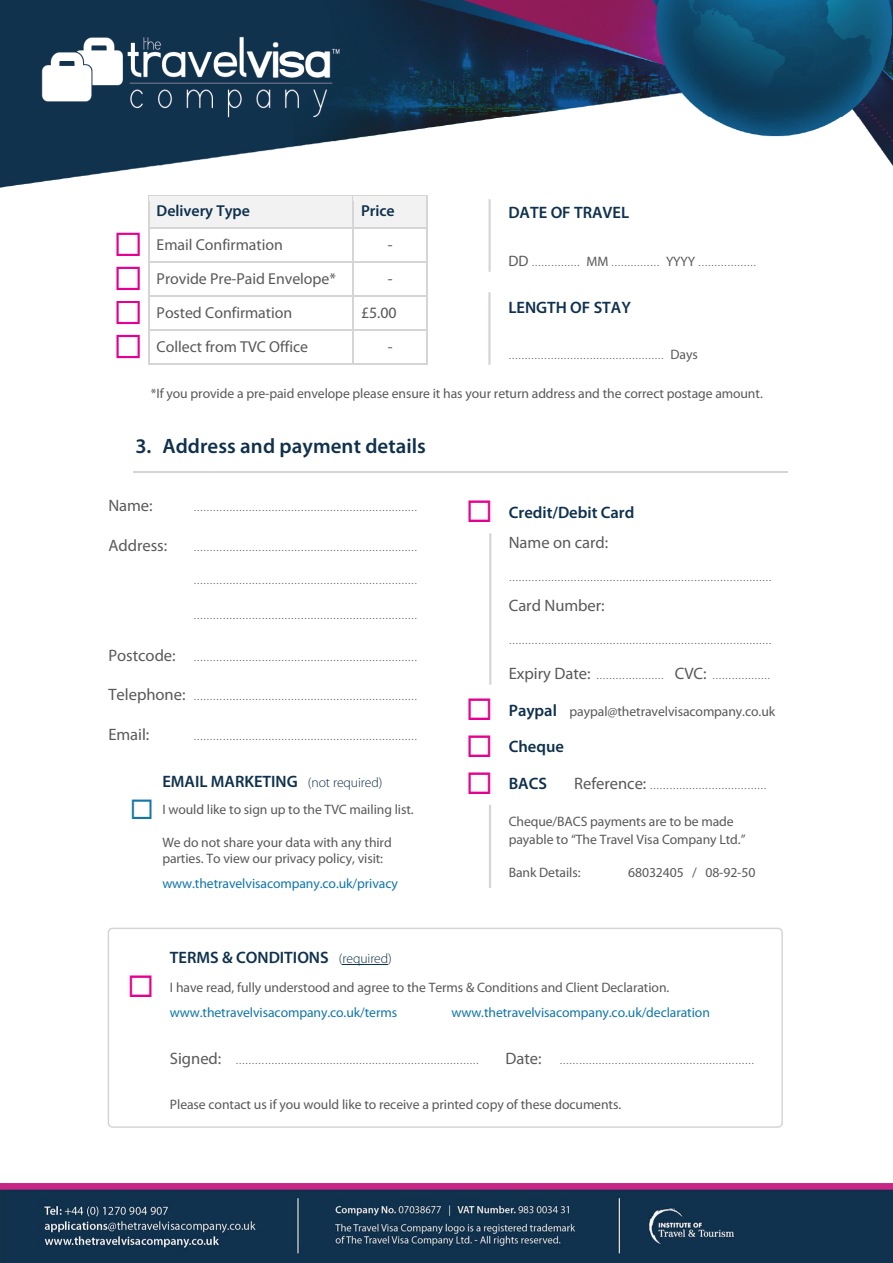
<style>
.page{position:relative;width:893px;height:1263px;background:#fff}
.page>*{position:absolute;margin:0;border:0;box-sizing:border-box;transform-origin:0 0}
.t1{font:600 20.85px "Myriad Pro";letter-spacing:.005em;color:#0f314d}
.t2{font:600 16.5px "Myriad Pro";color:#0f314d}
.t3{font:16.5px "Myriad Pro";color:#595959}
.t4{font:600 16.5px/29.8px "Myriad Pro";color:#0e304d}
.t5{font:15.9px "Myriad Pro";letter-spacing:-.005em;color:#595959}
.t6{font:600 15.9px "Myriad Pro";letter-spacing:-.005em;color:#0f314d}
.t7{font:13.65px/16.2px "Myriad Pro";letter-spacing:-.005em;color:#595959}
.t8{font:13.65px "Myriad Pro";letter-spacing:-.005em;color:#1176aa}
.t9{font:9.75px "Myriad Pro";color:#595959}
.s1{font-size:15.15px}
.s2{font-size:13.65px}
.s3{font-size:16.5px}
.s4{font-weight:300;font-size:13.65px}
.s5{color:#1376a9}
.s6{color:#e60091}
.s7{font-weight:400;color:#595959}
.s8{font-size:9.75px}
.s9{font-weight:600;font-size:16.5px;color:#0e304d}
.s10{color:#1176aa}
</style>
<div class="page">
<img style="left:0;top:0;width:893px;height:188px">
<img style="left:0;top:1183px;width:892px;height:80px">
<hr style="left:133px;top:471px;width:654px;height:2px;background:#d7d5d4">
<div style="left:149px;top:197px;width:203px;height:30px;background:#f2f2f2"></div>
<div style="left:354px;top:197px;width:73px;height:30px;background:#f2f2f2"></div>
<hr style="left:149px;top:195px;width:203px;height:2px;background:#d7d5d4">
<svg style="left:352px;top:195px;width:2px;height:6px"></svg>
<hr style="left:354px;top:195px;width:73px;height:2px;background:#d7d5d4">
<hr style="left:352px;top:201px;width:2px;height:26px;background:#d7d5d4">
<hr style="left:149px;top:227px;width:203px;height:1px;background:#d7d5d4">
<svg style="left:352px;top:227px;width:2px;height:6px"></svg>
<hr style="left:354px;top:227px;width:73px;height:1px;background:#d7d5d4">
<hr style="left:352px;top:233px;width:2px;height:28px;background:#d7d5d4">
<hr style="left:149px;top:261px;width:203px;height:1px;background:#d7d5d4">
<svg style="left:352px;top:261px;width:2px;height:6px"></svg>
<hr style="left:354px;top:261px;width:73px;height:1px;background:#d7d5d4">
<hr style="left:352px;top:267px;width:2px;height:28px;background:#d7d5d4">
<hr style="left:149px;top:295px;width:203px;height:2px;background:#d7d5d4">
<svg style="left:352px;top:295px;width:2px;height:6px"></svg>
<hr style="left:354px;top:295px;width:73px;height:2px;background:#d7d5d4">
<hr style="left:352px;top:301px;width:2px;height:28px;background:#d7d5d4">
<hr style="left:149px;top:329px;width:203px;height:1px;background:#d7d5d4">
<svg style="left:352px;top:329px;width:2px;height:6px"></svg>
<hr style="left:354px;top:329px;width:73px;height:1px;background:#d7d5d4">
<svg style="left:148px;top:195px;width:1px;height:170px"></svg>
<hr style="left:149px;top:363px;width:203px;height:2px;background:#d7d5d4">
<hr style="left:352px;top:335px;width:2px;height:28px;background:#d7d5d4">
<hr style="left:354px;top:363px;width:73px;height:2px;background:#d7d5d4">
<svg style="left:427px;top:195px;width:1px;height:170px"></svg>
<svg style="left:116px;top:233px;width:24px;height:23px"></svg>
<svg style="left:116px;top:267px;width:24px;height:23px"></svg>
<svg style="left:116px;top:301px;width:24px;height:23px"></svg>
<svg style="left:116px;top:335px;width:24px;height:23px"></svg>
<hr style="left:489px;top:533px;width:2px;height:151px;background:#d7d5d4">
<hr style="left:489px;top:805px;width:2px;height:83px;background:#d7d5d4">
<div style="left:108px;top:928px;width:675px;height:200px;border:1px solid #d7d5d4;border-radius:4px"></div>
<hr style="left:342px;top:964px;width:46px;height:1px;background:#0f314d">
<hr style="left:488px;top:199px;width:3px;height:73px;background:#d7d5d4">
<hr style="left:488px;top:292px;width:3px;height:73px;background:#d7d5d4">
<p class="t6" style="left:157px;top:204px;width:95px">Delivery Type</p>
<p class="t6" style="left:361px;top:204px;width:35px">Price</p>
<p class="t5" style="left:157px;top:238px;width:128px">Email Confirmation</p>
<p class="t5" style="left:388px;top:238px;width:6px">-</p>
<p class="t5" style="left:157px;top:272px;width:181px">Provide Pre-Paid Envelope*</p>
<p class="t5" style="left:388px;top:272px;width:6px">-</p>
<p class="t5" style="left:157px;top:306px;width:137px">Posted Confirmation</p>
<p class="t5" style="left:361px;top:306px;width:37px">£5.00</p>
<p class="t5" style="left:157px;top:341px;width:153px">Collect from TVC Office</p>
<p class="t5" style="left:388px;top:341px;width:6px">-</p>
<p class="t2" style="left:508px;top:205px;width:122px">DATE OF TRAVEL</p>
<p class="t9" style="left:508px;top:259px;width:250px"><span class="s1">DD</span> …………… <span class="s2">MM</span> …………… <span class="s2">YYYY</span> ………………</p>
<p class="t2" style="left:508px;top:300px;width:124px">LENGTH OF STAY</p>
<p class="t9" style="left:508px;top:352px;width:191px">………………………………………… <span class="s2">Days</span></p>
<p class="t7" style="left:151px;top:386px;width:613px">*If you provide a pre-paid envelope please ensure it has your return address and the correct postage amount.</p>
<h1 class="t1" style="left:135px;top:437px;width:292px">3. Address and payment details</h1>
<p class="t3" style="left:108px;top:499px;width:46px">Name:</p>
<p class="t9" style="left:193px;top:504px;width:226px">……………………………………………………………</p>
<p class="t3" style="left:108px;top:538px;width:60px">Address:</p>
<p class="t9" style="left:193px;top:543px;width:226px">……………………………………………………………</p>
<p class="t9" style="left:193px;top:577px;width:226px">……………………………………………………………</p>
<p class="t9" style="left:193px;top:612px;width:226px">……………………………………………………………</p>
<p class="t9" style="left:108px;top:653px;width:311px"><span class="s3">Postcode:</span> ……………………………………………………………</p>
<p class="t9" style="left:108px;top:693px;width:311px"><span class="s3">Telephone:</span> ……………………………………………………………</p>
<p class="t3" style="left:108px;top:727px;width:43px">Email:</p>
<p class="t9" style="left:193px;top:732px;width:226px">……………………………………………………………</p>
<p class="t2" style="left:162px;top:775px;width:222px">EMAIL MARKETING <span class="s4">(not required)</span></p>
<p class="t7" style="left:130px;top:803px;width:286px"><span class="s5">◻</span> I would like to sign up to the TVC mailing list.</p>
<p class="t7" style="left:162px;top:835px;width:231px">We do not share your data with any third parties. To view our privacy policy, visit:</p>
<p class="t8" style="left:162px;top:878px;width:237px">www.thetravelvisacompany.co.uk/privacy</p>
<p class="t4" style="left:509px;top:499px;width:127px;text-indent:-43px"><span class="s6">◻</span> Credit/Debit Card<br><span class="s7">Name on card:</span></p>
<p class="t9" style="left:509px;top:573px;width:265px">………………………………………………………………………</p>
<p class="t3" style="left:509px;top:598px;width:97px">Card Number:</p>
<p class="t9" style="left:509px;top:636px;width:265px">………………………………………………………………………</p>
<p class="t3" style="left:509px;top:667px;width:263px">Expiry Date: <span class="s8">…………………</span> CVC: <span class="s8">………………</span></p>
<p class="t7" style="left:466px;top:704px;width:310px"><span class="s6">◻</span> <span class="s9">Paypal</span> paypal@thetravelvisacompany.co.uk</p>
<p class="t4" style="left:466px;top:733px;width:99px"><span class="s6">◻</span> Cheque</p>
<p class="t4" style="left:466px;top:770px;width:82px"><span class="s6">◻</span> BACS</p>
<p class="t9" style="left:574px;top:782px;width:194px"><span class="s3">Reference:</span> ………………………………</p>
<p class="t7" style="left:509px;top:813px;width:238px;line-height:18.8px">Cheque/BACS payments are to be made payable to “The Travel Visa Company Ltd.”</p>
<p class="t7" style="left:509px;top:865px;width:73px">Bank Details:</p>
<p class="t7" style="left:628px;top:865px;width:129px">68032405 / 08-92-50</p>
<p class="t2" style="left:170px;top:951px;width:223px">TERMS &amp; CONDITIONS <span class="s4">(required)</span></p>
<p class="t7" style="left:170px;top:976px;width:501px;line-height:24.9px;text-indent:-43px"><span class="s6">◻</span> I have read, fully understood and agree to the Terms &amp; Conditions and Client Declaration. <span class="s10">www.thetravelvisacompany.co.uk/terms</span></p>
<p class="t8" style="left:451px;top:1007px;width:260px">www.thetravelvisacompany.co.uk/declaration</p>
<p class="t9" style="left:170px;top:1056px;width:311px"><span class="s3">Signed:</span> …………………………………………………………………</p>
<p class="t9" style="left:505px;top:1056px;width:250px"><span class="s3">Date:</span> ……………………………………………………</p>
<p class="t7" style="left:170px;top:1097px;width:453px">Please contact us if you would like to receive a printed copy of these documents.</p>
</div>
